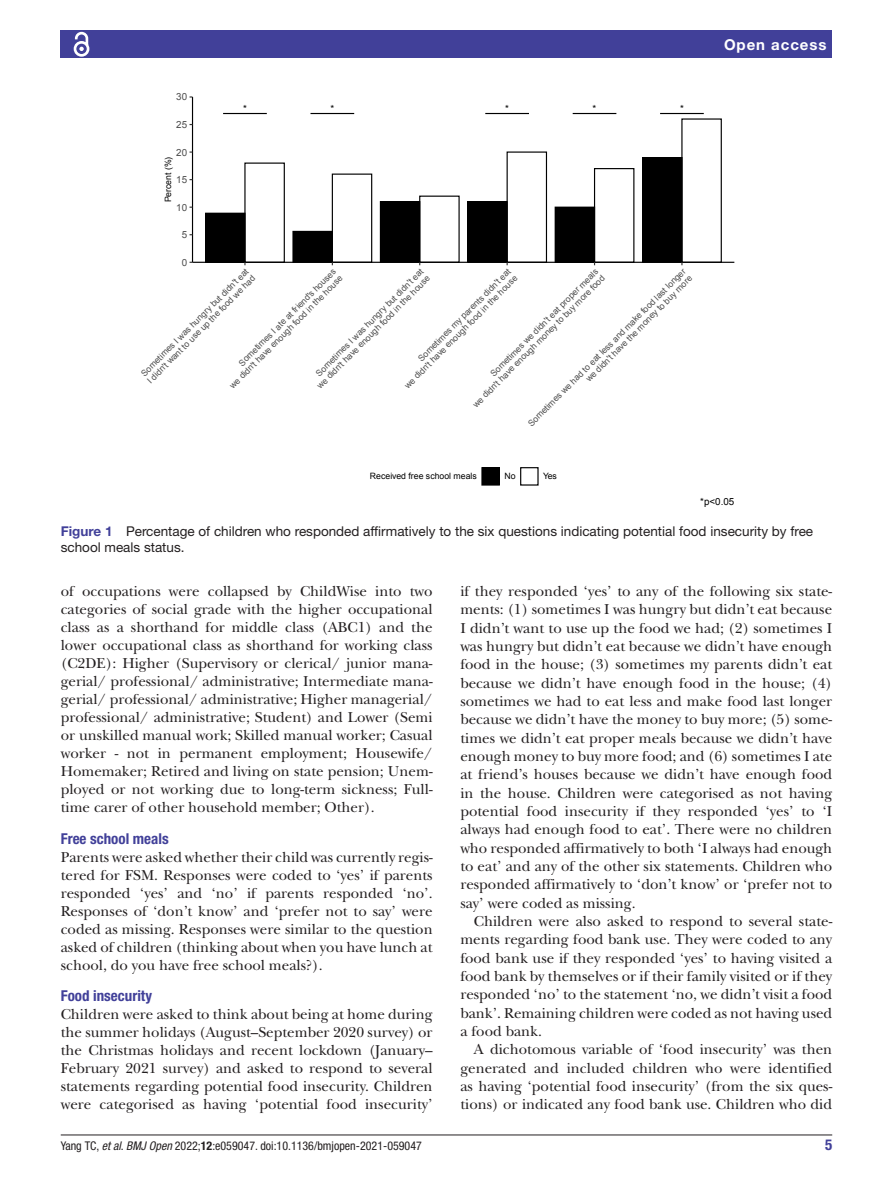
<style>
.page{position:relative;width:893px;height:1191px;background:#fff}
.page>*{position:absolute;margin:0;border:0;box-sizing:border-box;transform-origin:0 0}
.t1{font:15px/18.3px "New Baskerville";color:#231f20;text-align:justify}
.t2{font:700 condensed 15px "Helvetica Neue LT Std";color:#414099}
.t3{font:700 15px "Helvetica Neue LT Std";letter-spacing:.065em;color:#fff}
.t4{font:13.5px/16.2px "Helvetica Neue LT Std";color:#231f20}
.t5{font:condensed 12px "Helvetica Neue LT Std";color:#231f20}
.t6{font:9.75px "Arial";color:#000}
.t7{font:9.75px "Arial";color:#4d4d4d}
.t8{font:8.7px/9.4px "Arial";color:#4d4d4d;text-align:right}
.t9{font:8.7px "Arial";color:#000}
.s1{font-weight:700;color:#414099}
.s2{font-style:italic}
.s3{font-weight:700}
</style>
<div class="page">
<hr style="left:61px;top:1134px;width:771px;height:1px;background:#231f20">
<div style="left:61px;top:31px;width:771px;height:27px;background:#414099"></div>
<svg style="left:73px;top:31px;width:17px;height:26px"></svg>
<svg style="left:189px;top:96px;width:546px;height:170px"></svg>
<hr style="left:193px;top:248px;width:541px;height:1px;background:#fff">
<hr style="left:193px;top:221px;width:541px;height:1px;background:#fff">
<hr style="left:193px;top:193px;width:541px;height:1px;background:#fff">
<hr style="left:193px;top:166px;width:541px;height:1px;background:#fff">
<hr style="left:193px;top:138px;width:541px;height:1px;background:#fff">
<hr style="left:193px;top:110px;width:541px;height:1px;background:#fff">
<hr style="left:193px;top:234px;width:541px;height:1px;background:#fff">
<hr style="left:193px;top:207px;width:541px;height:1px;background:#fff">
<hr style="left:193px;top:179px;width:541px;height:1px;background:#fff">
<hr style="left:193px;top:151px;width:541px;height:2px;background:#fff">
<hr style="left:193px;top:124px;width:541px;height:1px;background:#fff">
<hr style="left:193px;top:97px;width:541px;height:1px;background:#fff">
<hr style="left:244px;top:97px;width:2px;height:165px;background:#fff">
<hr style="left:332px;top:97px;width:1px;height:165px;background:#fff">
<hr style="left:419px;top:97px;width:1px;height:165px;background:#fff">
<hr style="left:507px;top:97px;width:1px;height:165px;background:#fff">
<hr style="left:594px;top:97px;width:1px;height:165px;background:#fff">
<hr style="left:681px;top:97px;width:1px;height:165px;background:#fff">
<div style="left:245px;top:163px;width:39px;height:99px;background:#fff"></div>
<div style="left:244px;top:162px;width:41px;height:100px;border:1px solid #000"></div>
<div style="left:206px;top:213px;width:39px;height:49px;background:#000"></div>
<div style="left:205px;top:213px;width:41px;height:49px;border:1px solid #000"></div>
<div style="left:420px;top:196px;width:39px;height:66px;background:#fff"></div>
<div style="left:380px;top:202px;width:40px;height:60px;background:#000"></div>
<div style="left:380px;top:201px;width:40px;height:61px;border:1px solid #000"></div>
<div style="left:507px;top:152px;width:39px;height:110px;background:#fff"></div>
<div style="left:507px;top:151px;width:40px;height:111px;border:1px solid #000"></div>
<div style="left:468px;top:202px;width:39px;height:60px;background:#000"></div>
<div style="left:467px;top:201px;width:41px;height:61px;border:1px solid #000"></div>
<div style="left:682px;top:119px;width:39px;height:143px;background:#fff"></div>
<div style="left:681px;top:118px;width:41px;height:144px;border:1px solid #000"></div>
<div style="left:643px;top:158px;width:39px;height:104px;background:#000"></div>
<div style="left:642px;top:157px;width:40px;height:105px;border:1px solid #000"></div>
<div style="left:594px;top:169px;width:40px;height:93px;background:#fff"></div>
<div style="left:594px;top:168px;width:40px;height:94px;border:1px solid #000"></div>
<div style="left:555px;top:207px;width:39px;height:55px;background:#000"></div>
<div style="left:555px;top:207px;width:40px;height:55px;border:1px solid #000"></div>
<div style="left:332px;top:174px;width:40px;height:88px;background:#fff"></div>
<div style="left:332px;top:173px;width:40px;height:89px;border:1px solid #000"></div>
<div style="left:293px;top:231px;width:39px;height:31px;background:#000"></div>
<div style="left:292px;top:231px;width:41px;height:31px;border:1px solid #000"></div>
<hr style="left:223px;top:113px;width:44px;height:1px;background:#000">
<hr style="left:310px;top:113px;width:44px;height:1px;background:#000">
<hr style="left:485px;top:113px;width:44px;height:1px;background:#000">
<hr style="left:573px;top:113px;width:43px;height:1px;background:#000">
<hr style="left:660px;top:113px;width:44px;height:1px;background:#000">
<hr style="left:192px;top:97px;width:1px;height:165px;background:#000">
<hr style="left:193px;top:262px;width:541px;height:1px;background:#000">
<svg style="left:481px;top:485px;width:19px;height:1px"></svg>
<div style="left:482px;top:468px;width:17px;height:17px;background:#000"></div>
<div style="left:481px;top:467px;width:19px;height:18px;border:1px solid #000"></div>
<svg style="left:520px;top:485px;width:19px;height:1px"></svg>
<div style="left:520px;top:467px;width:19px;height:18px;border:1px solid #000"></div>
<p class="t7" style="left:176px;top:91px;width:12px">30</p>
<p class="t7" style="left:176px;top:118px;width:12px">25</p>
<p class="t7" style="left:176px;top:146px;width:12px">20</p>
<p class="t9" style="left:163px;top:202px;width:47px;rotate:-90deg">Percent (%)</p>
<p class="t7" style="left:176px;top:173px;width:12px">15</p>
<p class="t7" style="left:176px;top:201px;width:12px">10</p>
<p class="t7" style="left:182px;top:228px;width:7px">5</p>
<p class="t7" style="left:182px;top:256px;width:7px">0</p>
<p class="t6" style="left:243px;top:102px;width:5px">*</p>
<p class="t6" style="left:330px;top:102px;width:5px">*</p>
<p class="t6" style="left:505px;top:102px;width:5px">*</p>
<p class="t6" style="left:593px;top:102px;width:5px">*</p>
<p class="t6" style="left:680px;top:102px;width:5px">*</p>
<p class="t8" style="left:139px;top:372px;width:150px;text-align:left;rotate:-45deg">Sometimes I was hungry but didn't eat<br>I didn't want to use up the food we had</p>
<p class="t8" style="left:308px;top:377px;width:157px;rotate:-45deg">Sometimes I was hungry but didn't eat we didn't have enough food in the house</p>
<p class="t8" style="left:396px;top:377px;width:157px;rotate:-45deg">Sometimes my parents didn't eat<br>we didn't have enough food in the house</p>
<p class="t8" style="left:526px;top:421px;width:220px;rotate:-45deg">Sometimes we had to eat less and make food last longer we didn't have the money to buy more</p>
<p class="t8" style="left:221px;top:377px;width:157px;rotate:-45deg">Sometimes I ate at friend's houses<br>we didn't have enough food in the house</p>
<p class="t8" style="left:464px;top:396px;width:184px;rotate:-45deg">Sometimes we didn't eat proper meals<br>we didn't have enough money to buy more food</p>
<p class="t9" style="left:370px;top:471px;width:108px">Received free school meals</p>
<p class="t9" style="left:504px;top:471px;width:13px">No</p>
<p class="t9" style="left:543px;top:471px;width:15px">Yes</p>
<p class="t3" style="left:724px;top:35px;width:104px">Open access</p>
<p class="t6" style="left:700px;top:495px;width:36px">*p&lt;0.05</p>
<p class="t4" style="left:61px;top:522px;width:754px"><span class="s1">Figure 1</span> Percentage of children who responded affirmatively to the six questions indicating potential food insecurity by free school meals status.</p>
<p class="t1" style="left:61px;top:582px;width:373px">of occupations were collapsed by ChildWise into two categories of social grade with the higher occupational class as a shorthand for middle class (ABC1) and the lower occupational class as shorthand for working class (C2DE): Higher (Supervisory or clerical/ junior mana&shy;gerial/ professional/ administrative; Intermediate mana&shy;gerial/ professional/ administrative; Higher managerial/ professional/ administrative; Student) and Lower (Semi or unskilled manual work; Skilled manual worker; Casual worker - not in permanent employment; Housewife/ Homemaker; Retired and living on state pension; Unem&shy;ployed or not working due to long-term sickness; Full&shy;time carer of other household member; Other).</p>
<p class="t2" style="left:61px;top:829px;width:109px">Free school meals</p>
<p class="t1" style="left:61px;top:848px;width:373px">Parents were asked whether their child was currently regis&shy;tered for FSM. Responses were coded to ‘yes’ if parents responded ‘yes’ and ‘no’ if parents responded ‘no’.<br>Responses of ‘don’t know’ and ‘prefer not to say’ were coded as missing. Responses were similar to the question asked of children (thinking about when you have lunch at school, do you have free school meals?).</p>
<p class="t2" style="left:61px;top:987px;width:93px">Food insecurity</p>
<p class="t1" style="left:61px;top:1005px;width:373px">Children were asked to think about being at home during the summer holidays (August–September 2020 survey) or the Christmas holidays and recent lockdown (January– February 2021 survey) and asked to respond to several statements regarding potential food insecurity. Children were categorised as having ‘potential food insecurity’</p>
<p class="t1" style="left:460px;top:582px;width:373px">if they responded ‘yes’ to any of the following six state&shy;ments: (1) sometimes I was hungry but didn’t eat because I didn’t want to use up the food we had; (2) sometimes I was hungry but didn’t eat because we didn’t have enough food in the house; (3) sometimes my parents didn’t eat because we didn’t have enough food in the house; (4) sometimes we had to eat less and make food last longer because we didn’t have the money to buy more; (5) some&shy;times we didn’t eat proper meals because we didn’t have enough money to buy more food; and (6) sometimes I ate at friend’s houses because we didn’t have enough food in the house. Children were categorised as not having potential food insecurity if they responded ‘yes’ to ‘I always had enough food to eat’. There were no children who responded affirmatively to both ‘I always had enough to eat’ and any of the other six statements. Children who responded affirmatively to ‘don’t know’ or ‘prefer not to say’ were coded as missing.</p>
<p class="t1" style="left:460px;top:912px;width:373px;text-indent:13px">Children were also asked to respond to several state&shy;ments regarding food bank use. They were coded to any food bank use if they responded ‘yes’ to having visited a food bank by themselves or if their family visited or if they responded ‘no’ to the statement ‘no, we didn’t visit a food bank’. Remaining children were coded as not having used a food bank.</p>
<p class="t1" style="left:460px;top:1040px;width:373px;text-indent:13px">A dichotomous variable of ‘food insecurity’ was then generated and included children who were identified as having ‘potential food insecurity’ (from the six ques&shy;tions) or indicated any food bank use. Children who did</p>
<p class="t5" style="left:61px;top:1138px;width:363px">Yang TC, <span class="s2">et al</span>. <span class="s2">BMJ Open</span> 2022;<span class="s3">12</span>:e059047. doi:10.1136/bmjopen-2021-059047</p>
<p class="t2" style="left:825px;top:1135px;width:9px">5</p>
</div>
